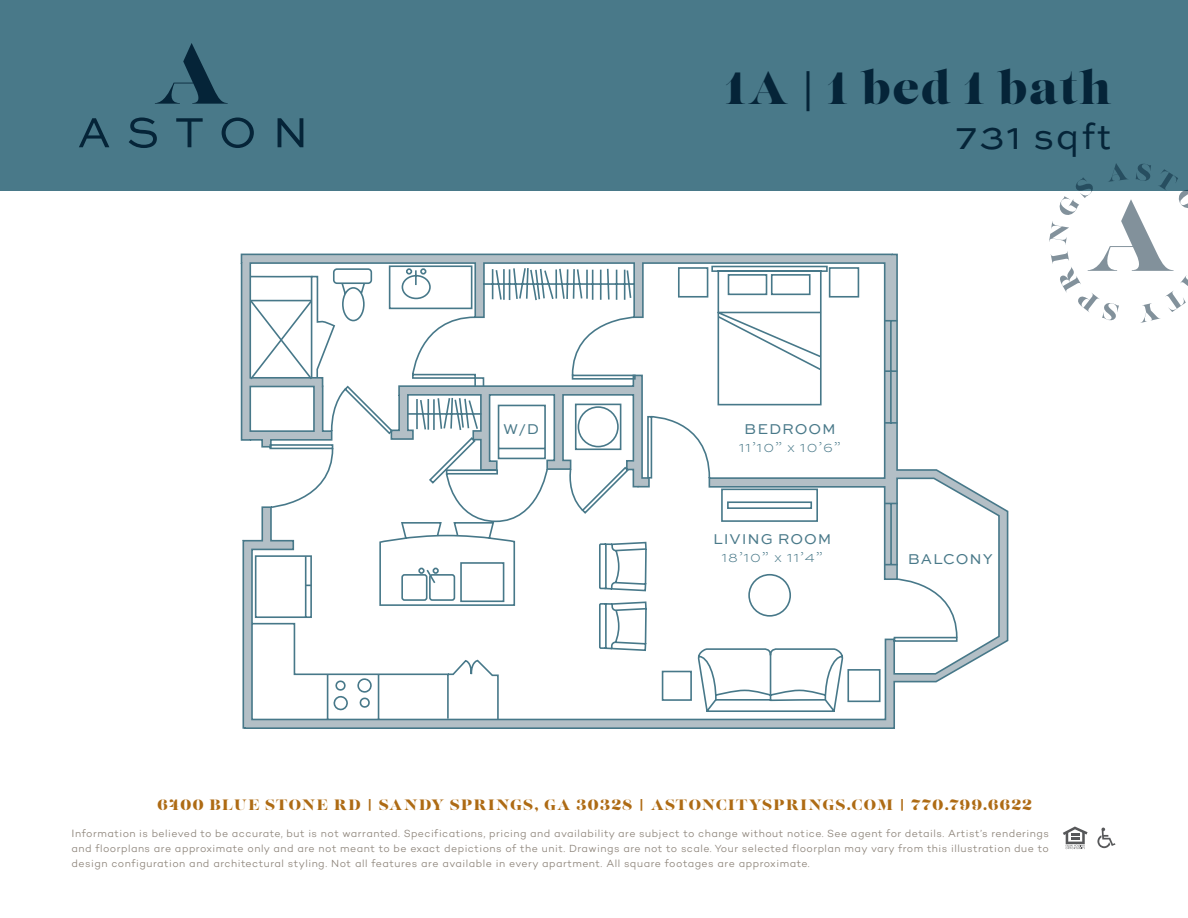
<style>
.page{position:relative;width:1188px;height:918px;background:#fff}
.page>*{position:absolute;margin:0;border:0;box-sizing:border-box;transform-origin:0 0}
.t1{font:45px "Lust";letter-spacing:.05em;color:#052438}
.t2{font:37.5px "Sweet Sans";letter-spacing:.05em;color:#052438}
.t3{font:15px "Lust";letter-spacing:.1em;color:#ae6b14}
.t4{font:15px "Sweet Sans";letter-spacing:.06em;color:#497989}
.t5{font:300 expanded 15px "Sweet Sans";letter-spacing:.06em;color:#497989}
.t6{font:300 10.5px/15px "Campton";letter-spacing:.05em;color:#8d847a;text-align:justify}
.s1{font-family:"Campton";font-weight:300}
.s2{font-family:"Campton";font-weight:500}
.s3{font-family:"Gotham HTF";font-weight:400}
</style>
<div class="page">
<svg style="left:1063px;top:827px;width:25px;height:22px"></svg>
<svg style="left:1097px;top:828px;width:18px;height:20px"></svg>
<div style="left:0;top:0;width:1188px;height:191px;background:#497989"></div>
<svg style="left:79px;top:118px;width:30px;height:29px"></svg>
<svg style="left:129px;top:118px;width:28px;height:30px"></svg>
<svg style="left:176px;top:118px;width:27px;height:29px"></svg>
<svg style="left:222px;top:118px;width:32px;height:30px"></svg>
<svg style="left:278px;top:118px;width:25px;height:29px"></svg>
<svg style="left:155px;top:43px;width:73px;height:61px"></svg>
<svg style="left:241px;top:254px;width:767px;height:475px"></svg>
<svg style="left:710px;top:311px;width:113px;height:4px"></svg>
<svg style="left:304px;top:315px;width:654px;height:401px"></svg>
<svg style="left:249px;top:299px;width:65px;height:82px"></svg>
<hr style="left:250px;top:300px;width:61px;height:1px;background:#477889">
<svg style="left:1049px;top:163px;width:139px;height:160px"></svg>
<p class="t4" style="left:503px;top:421px;width:38px">W/D</p>
<p class="t1" style="left:725px;top:61px;width:387px">1A <span class="s1">|</span> 1 bed 1 bath</p>
<p class="t2" style="left:955px;top:115px;width:158px">731 sqft</p>
<p class="t4" style="left:744px;top:421px;width:93px">BEDROOM</p>
<p class="t5" style="left:739px;top:439px;width:103px">11’10” x 10’6”</p>
<p class="t4" style="left:713px;top:531px;width:120px">LIVING ROOM</p>
<p class="t5" style="left:722px;top:549px;width:103px">18’10” x 11’4”</p>
<p class="t4" style="left:908px;top:551px;width:87px">BALCONY</p>
<h3 class="t3" style="left:157px;top:796px;width:876px">6400 BLUE STONE RD <span class="s2">|</span> SANDY SPRINGS, GA 30328 <span class="s2">|</span> ASTONCITYSPRINGS.COM <span class="s2">|</span> 770.799.6622</h3>
<p class="t6" style="left:72px;top:826px;width:979px"><span class="s3">I</span>nformation is believed to be accurate, but is not warranted. Specifications, pricing and availability are subject to change without notice. See agent for details. Artist’s renderings and floorplans are approximate only and are not meant to be exact depictions of the unit. Drawings are not to scale. Your selected floorplan may vary from this illustration due to design configuration and architectural styling. Not all features are available in every apartment. All square footages are approximate.</p>
</div>
